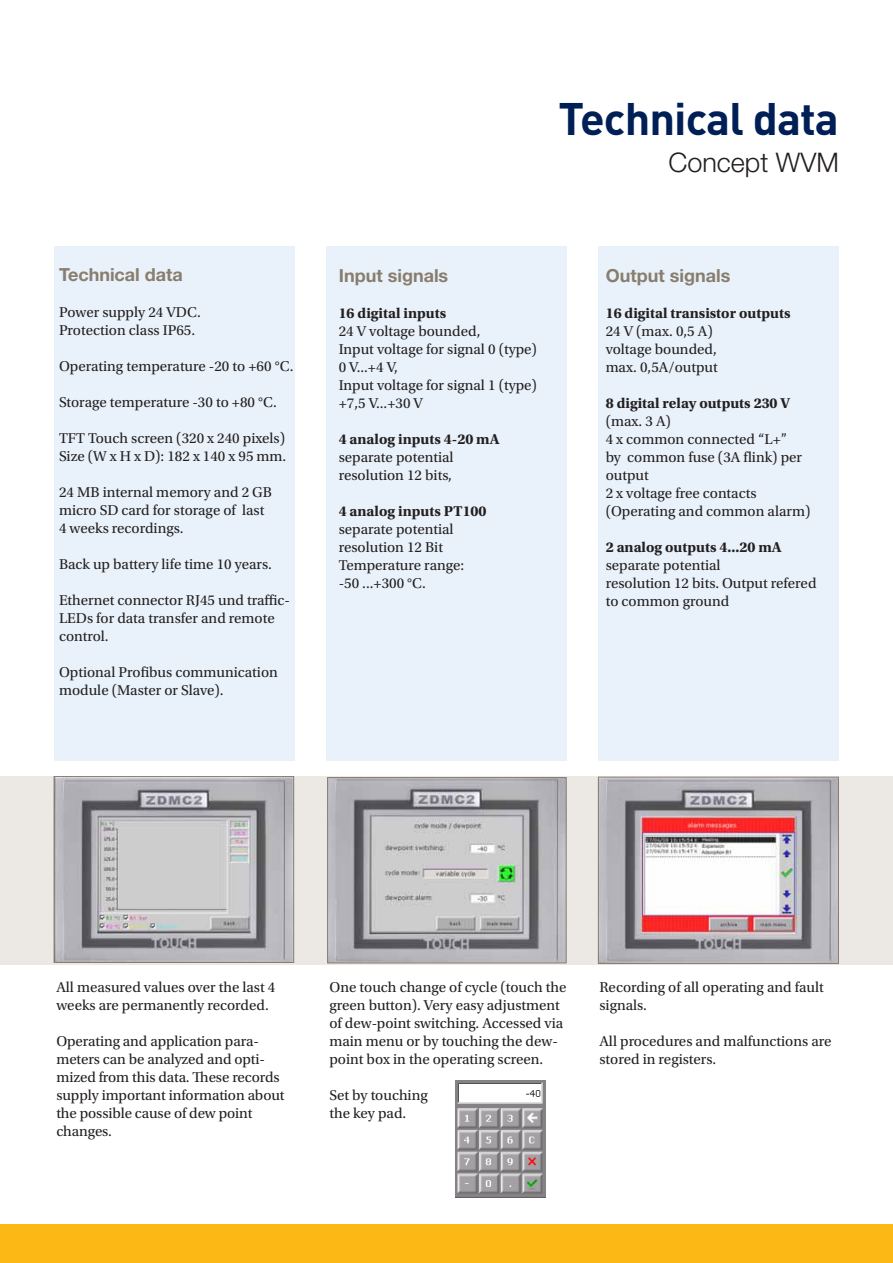
<style>
.page{position:relative;width:893px;height:1263px;background:#fff}
.page>*{position:absolute;margin:0;border:0;box-sizing:border-box;transform-origin:0 0}
.t1{font:700 45px "DINOT";letter-spacing:-.02em;color:#001f56}
.t2{font:300 27px "Helvetica Neue LT Std";color:#231f20}
.t3{font:700 18px "Helvetica Neue LT Std";color:#887d6e}
.t4{font:15px/18px "Utopia Std";color:#231f20}
.t5{font:700 15px "Utopia Std";color:#231f20}
</style>
<div class="page">
<div style="left:0;top:1224px;width:893px;height:39px;background:#fcb814"></div>
<div style="left:598px;top:247px;width:241px;height:514px;background:#e9f2fa"></div>
<div style="left:326px;top:247px;width:241px;height:514px;background:#e9f2fa"></div>
<div style="left:54px;top:247px;width:241px;height:514px;background:#e9f2fa"></div>
<img style="left:455px;top:1080px;width:91px;height:117px">
<div style="left:0;top:776px;width:893px;height:188px;background:#ece9e4"></div>
<img style="left:56px;top:778px;width:236px;height:183px">
<div style="left:54px;top:776px;width:240px;height:187px;border:1px solid #887d6e"></div>
<img style="left:329px;top:779px;width:235px;height:182px">
<div style="left:327px;top:777px;width:239px;height:186px;border:1px solid #887d6e"></div>
<img style="left:600px;top:779px;width:237px;height:183px">
<div style="left:598px;top:777px;width:241px;height:187px;border:1px solid #887d6e"></div>
<p class="t3" style="left:59px;top:264px;width:125px">Technical data</p>
<p class="t4" style="left:59px;top:303px;width:143px">Power supply 24 VDC.<br>Protection class IP65.</p>
<p class="t4" style="left:59px;top:357px;width:236px">Operating temperature -20 to +60 °C.</p>
<p class="t4" style="left:59px;top:393px;width:219px">Storage temperature -30 to +80 °C.</p>
<p class="t4" style="left:59px;top:429px;width:229px">TFT Touch screen (320 x 240 pixels)<br>Size (W x H x D): 182 x 140 x 95 mm.</p>
<p class="t4" style="left:59px;top:483px;width:215px">24 MB internal memory and 2 GB micro SD card for storage of last<br>4 weeks recordings.</p>
<p class="t4" style="left:59px;top:555px;width:214px">Back up battery life time 10 years.</p>
<p class="t4" style="left:59px;top:591px;width:232px">Ethernet connector RJ45 und traffic-<br>LEDs for data transfer and remote control.</p>
<p class="t4" style="left:59px;top:663px;width:220px">Optional Profibus communication module (Master or Slave).</p>
<h1 class="t1" style="left:558px;top:88px;width:282px">Technical data</h1>
<h2 class="t2" style="left:668px;top:146px;width:172px">Concept WVM</h2>
<p class="t3" style="left:339px;top:264px;width:111px">Input signals</p>
<p class="t5" style="left:339px;top:304px;width:109px">16 digital inputs</p>
<p class="t4" style="left:339px;top:322px;width:200px">24 V voltage bounded,<br>Input voltage for signal 0 (type)<br>0 V...+4 V,<br>Input voltage for signal 1 (type) +7,5 V...+30 V</p>
<p class="t5" style="left:339px;top:430px;width:162px">4 analog inputs 4-20 mA</p>
<p class="t4" style="left:339px;top:448px;width:116px">separate potential resolution 12 bits,</p>
<p class="t5" style="left:339px;top:502px;width:149px">4 analog inputs PT100</p>
<p class="t4" style="left:339px;top:520px;width:127px">separate potential resolution 12 Bit<br>Temperature range: -50 ...+300 °C.</p>
<p class="t3" style="left:606px;top:264px;width:126px">Output signals</p>
<p class="t5" style="left:606px;top:304px;width:186px">16 digital transistor outputs</p>
<p class="t4" style="left:606px;top:322px;width:114px">24 V (max. 0,5 A) voltage bounded, max. 0,5A/output</p>
<p class="t5" style="left:606px;top:394px;width:186px">8 digital relay outputs 230 V</p>
<p class="t4" style="left:606px;top:412px;width:206px">(max. 3 A)<br>4 x common connected “L+”<br>by common fuse (3A flink) per output<br>2 x voltage free contacts (Operating and common alarm)</p>
<p class="t5" style="left:606px;top:538px;width:177px">2 analog outputs 4...20 mA</p>
<p class="t4" style="left:606px;top:556px;width:212px">separate potential<br>resolution 12 bits. Output refered to common ground</p>
<p class="t4" style="left:56px;top:978px;width:220px">All measured values over the last 4 weeks are permanently recorded.</p>
<p class="t4" style="left:56px;top:1032px;width:230px">Operating and application para&shy;meters can be analyzed and opti&shy;mized from this data. These records supply important information about the possible cause of dew point changes.</p>
<p class="t4" style="left:329px;top:978px;width:239px">One touch change of cycle (touch the green button). Very easy adjustment of dew-point switching. Accessed via main menu or by touching the dew&shy;point box in the operating screen.</p>
<p class="t4" style="left:329px;top:1086px;width:100px">Set by touching the key pad.</p>
<p class="t4" style="left:599px;top:978px;width:226px">Recording of all operating and fault signals.</p>
<p class="t4" style="left:599px;top:1032px;width:234px">All procedures and malfunctions are stored in registers.</p>
</div>
